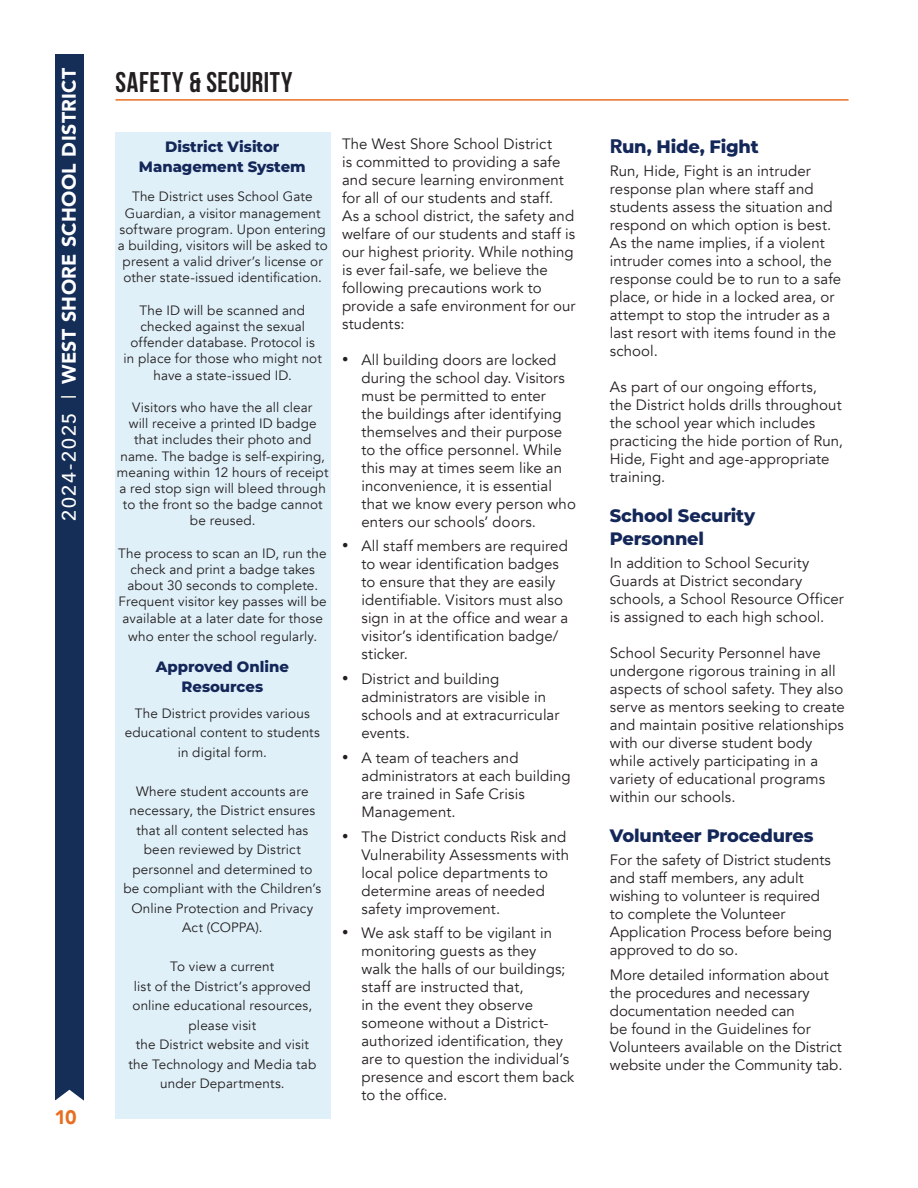
<style>
.page{position:relative;width:918px;height:1188px;background:#fff}
.page>*{position:absolute;margin:0;border:0;box-sizing:border-box;transform-origin:0 0}
.t1{font:700 28.5px "Bebas Neue";letter-spacing:.02em;color:#231f20}
.t2{font:900 19.5px "Avenir";letter-spacing:.02em;color:#fff}
.t3{font:900 19.5px "Avenir";color:#e76f22}
.t4{font:800 18px/22.5px "Montserrat";letter-spacing:-.01em;color:#142759}
.t5{font:15px/18px "Avenir";letter-spacing:.005em;color:#231f20}
.t6{font:800 15px/19.5px "Montserrat";letter-spacing:-.005em;color:#142759;text-align:center}
.t7{font:13.5px/16.2px "Avenir";letter-spacing:.01em;color:#231f20;text-align:center}
.s1{font-weight:500}
.s2{font-weight:500;color:#f4f2e8}
.s3{font-family:"Times New Roman";font-size:18px}
.s4{font-family:"Avenir";font-weight:900;font-size:19.5px}
</style>
<div class="page">
<div style="left:55px;top:54px;width:29px;height:1046px;background:#142e58"></div>
<svg style="left:55px;top:1089px;width:29px;height:12px"></svg>
<div style="left:116px;top:133px;width:215px;height:986px;background:#dff0f8"></div>
<hr style="left:116px;top:99px;width:733px;height:2px;background:#e76f22">
<h2 class="t2" style="left:52px;top:521px;width:455px;rotate:-90deg"><span class="s1">2024-2025</span> <span class="s2">|</span> WEST SHORE SCHOOL DISTRICT</h2>
<h2 class="t3" style="left:55px;top:1100px;width:24px">10</h2>
<h1 class="t1" style="left:116px;top:66px;width:179px">SAFETY &amp; SECURITY</h1>
<p class="t6" style="left:139px;top:136px;width:168px">District Visitor<br>Management System</p>
<p class="t7" style="left:118px;top:189px;width:211px">The District uses School Gate Guardian, a visitor management software program. Upon entering a building, visitors will be asked to present a valid driver’s license or other state-issued identification.</p>
<p class="t7" style="left:124px;top:302px;width:200px">The ID will be scanned and checked against the sexual offender database. Protocol is in place for those who might not have a state-issued ID.</p>
<p class="t7" style="left:117px;top:399px;width:213px">Visitors who have the all clear<br>will receive a printed ID badge that includes their photo and name. The badge is self-expiring, meaning within 12 hours of receipt a red stop sign will bleed through to the front so the badge cannot be reused.</p>
<p class="t7" style="left:118px;top:545px;width:210px">The process to scan an ID, run the check and print a badge takes about 30 seconds to complete.<br>Frequent visitor key passes will be available at a later date for those</p>
<p class="t7" style="left:128px;top:628px;width:191px">who enter the school regularly.</p>
<p class="t6" style="left:156px;top:656px;width:135px">Approved Online<br>Resources</p>
<p class="t7" style="left:125px;top:704px;width:197px;line-height:19.5px">The District provides various educational content to students in digital form.</p>
<p class="t7" style="left:123px;top:782px;width:200px;line-height:19.5px">Where student accounts are necessary, the District ensures that all content selected has been reviewed by District personnel and determined to be compliant with the Children’s<br>Online Protection and Privacy<br>Act (COPPA).</p>
<p class="t7" style="left:128px;top:957px;width:189px;line-height:19.5px">To view a current<br>list of the District’s approved online educational resources, please visit<br>the District website and visit the Technology and Media tab under Departments.</p>
<p class="t5" style="left:342px;top:135px;width:235px">The West Shore School District<br>is committed to providing a safe and secure learning environment for all of our students and staff.<br>As a school district, the safety and welfare of our students and staff is our highest priority. While nothing is ever fail-safe, we believe the following precautions work to provide a safe environment for our students:</p>
<p class="t5" style="left:362px;top:351px;width:216px;text-indent:-20px"><span class="s3">•</span> All building doors are locked during the school day. Visitors must be permitted to enter<br>the buildings after identifying themselves and their purpose to the office personnel. While this may at times seem like an inconvenience, it is essential that we know every person who enters our schools’ doors.</p>
<p class="t5" style="left:362px;top:537px;width:208px;text-indent:-20px"><span class="s3">•</span> All staff members are required to wear identification badges to ensure that they are easily identifiable. Visitors must also sign in at the office and wear a visitor’s identification badge/ sticker.</p>
<p class="t5" style="left:362px;top:670px;width:199px;text-indent:-20px"><span class="s3">•</span> District and building administrators are visible in schools and at extracurricular events.</p>
<p class="t5" style="left:362px;top:749px;width:211px;text-indent:-20px"><span class="s3">•</span> A team of teachers and administrators at each building are trained in Safe Crisis<br>Management.</p>
<p class="t5" style="left:362px;top:828px;width:209px;text-indent:-20px"><span class="s3">•</span> The District conducts Risk and<br>Vulnerability Assessments with local police departments to determine areas of needed safety improvement.</p>
<p class="t5" style="left:362px;top:924px;width:214px;text-indent:-20px"><span class="s3">•</span> We ask staff to be vigilant in monitoring guests as they<br>walk the halls of our buildings; staff are instructed that,<br>in the event they observe someone without a District&shy;authorized identification, they are to question the individual’s presence and escort them back to the office.</p>
<p class="t4" style="left:610px;top:134px;width:150px"><span class="s4">R</span>un, Hide, Fight</p>
<p class="t5" style="left:610px;top:162px;width:233px">Run, Hide, Fight is an intruder response plan where staff and students assess the situation and respond on which option is best.<br>As the name implies, if a violent intruder comes into a school, the response could be to run to a safe place, or hide in a locked area, or attempt to stop the intruder as a last resort with items found in the school.</p>
<p class="t5" style="left:610px;top:378px;width:235px">As part of our ongoing efforts,<br>the District holds drills throughout the school year which includes practicing the hide portion of Run,<br>Hide, Fight and age-appropriate training.</p>
<p class="t4" style="left:610px;top:504px;width:147px">School Security<br>Personnel</p>
<p class="t5" style="left:610px;top:554px;width:236px">In addition to School Security<br>Guards at District secondary schools, a School Resource Officer is assigned to each high school.</p>
<p class="t5" style="left:610px;top:644px;width:236px">School Security Personnel have undergone rigorous training in all aspects of school safety. They also serve as mentors seeking to create and maintain positive relationships with our diverse student body while actively participating in a variety of educational programs within our schools.</p>
<p class="t4" style="left:610px;top:824px;width:205px">Volunteer Procedures</p>
<p class="t5" style="left:610px;top:851px;width:224px">For the safety of District students and staff members, any adult wishing to volunteer is required to complete the Volunteer<br>Application Process before being approved to do so.</p>
<p class="t5" style="left:610px;top:966px;width:234px">More detailed information about the procedures and necessary documentation needed can<br>be found in the Guidelines for<br>Volunteers available on the District website under the Community tab.</p>
</div>
